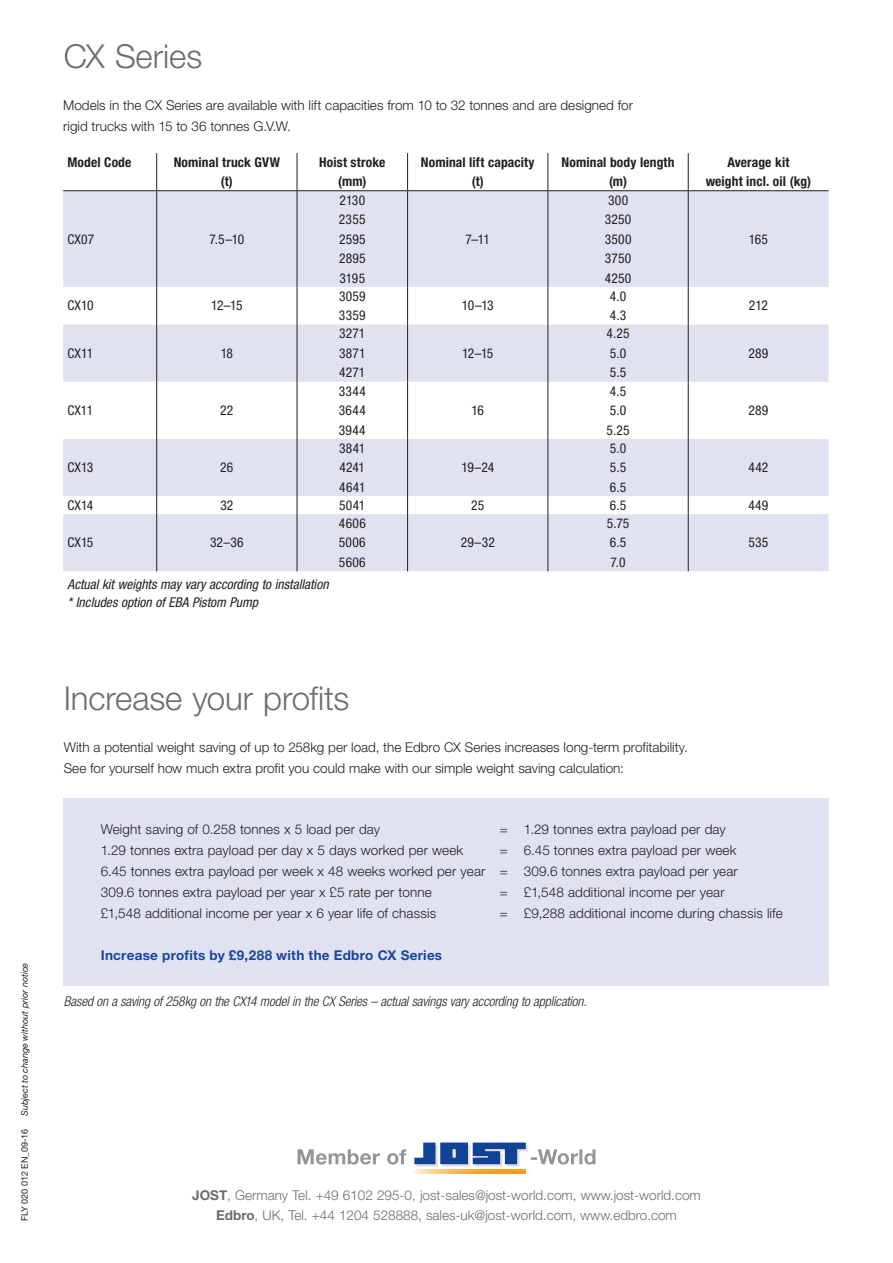
<style>
.page{position:relative;width:893px;height:1263px;background:#fff}
.page>*{position:absolute;margin:0;border:0;box-sizing:border-box;transform-origin:0 0}
.t1{font:300 33px "Helvetica Neue LT";letter-spacing:-.005em;color:#6c6d70}
.t2{font:300 13.5px/21px "Helvetica Neue LT Pro";color:#231f20}
.t3{font:condensed 13.5px/19.5px "Helvetica Neue LT Pro";letter-spacing:.01em;color:#231f20;text-align:justify}
.t4{font:300 13.5px "Helvetica Neue LT Pro";color:#6c6d70}
.t5{font:700 condensed 13.5px/19.5px "Helvetica Neue LT Pro";letter-spacing:.01em;color:#231f20;text-align:center}
.t6{font:italic 300 condensed 13.5px "Helvetica Neue LT Pro";letter-spacing:-.01em;color:#231f20}
.t7{font:italic condensed 13.5px/18px "Helvetica Neue LT Pro";color:#231f20}
.t8{font:700 13.5px "Helvetica Neue LT Pro";letter-spacing:.02em;color:#18469d}
.t9{font:italic 9px "Helvetica Neue LT Pro";letter-spacing:-.005em;color:#231f20}
.t10{font:9px "Helvetica Neue LT Pro";color:#231f20}
.s1{font-weight:700}
</style>
<div class="page">
<svg style="left:414px;top:1169px;width:112px;height:5px"></svg>
<svg style="left:298px;top:1149px;width:108px;height:15px"></svg>
<svg style="left:414px;top:1142px;width:181px;height:24px"></svg>
<div style="left:63px;top:798px;width:765px;height:187px;background:#e0e2f1"></div>
<svg style="left:63px;top:191px;width:765px;height:380px;fill:#e0e2f1"></svg>
<hr style="left:156px;top:191px;width:1px;height:96px;background:#231f20">
<hr style="left:297px;top:191px;width:1px;height:96px;background:#231f20">
<hr style="left:407px;top:191px;width:1px;height:96px;background:#231f20">
<hr style="left:156px;top:287px;width:1px;height:37px;background:#231f20">
<hr style="left:297px;top:287px;width:1px;height:37px;background:#231f20">
<hr style="left:407px;top:287px;width:1px;height:37px;background:#231f20">
<hr style="left:156px;top:325px;width:1px;height:57px;background:#231f20">
<hr style="left:297px;top:325px;width:1px;height:57px;background:#231f20">
<hr style="left:407px;top:325px;width:1px;height:57px;background:#231f20">
<hr style="left:156px;top:382px;width:1px;height:57px;background:#231f20">
<hr style="left:297px;top:382px;width:1px;height:57px;background:#231f20">
<hr style="left:407px;top:382px;width:1px;height:57px;background:#231f20">
<hr style="left:156px;top:439px;width:1px;height:57px;background:#231f20">
<hr style="left:297px;top:439px;width:1px;height:57px;background:#231f20">
<hr style="left:407px;top:439px;width:1px;height:57px;background:#231f20">
<svg style="left:156px;top:496px;width:1px;height:18px"></svg>
<svg style="left:297px;top:496px;width:1px;height:18px"></svg>
<svg style="left:407px;top:496px;width:1px;height:18px"></svg>
<hr style="left:156px;top:514px;width:1px;height:57px;background:#231f20">
<hr style="left:297px;top:514px;width:1px;height:57px;background:#231f20">
<hr style="left:407px;top:514px;width:1px;height:57px;background:#231f20">
<hr style="left:156px;top:153px;width:1px;height:37px;background:#231f20">
<hr style="left:297px;top:153px;width:1px;height:37px;background:#231f20">
<hr style="left:407px;top:153px;width:1px;height:37px;background:#231f20">
<hr style="left:63px;top:190px;width:94px;height:1px;background:#231f20">
<hr style="left:157px;top:190px;width:140px;height:1px;background:#231f20">
<hr style="left:297px;top:190px;width:111px;height:1px;background:#231f20">
<hr style="left:408px;top:190px;width:140px;height:1px;background:#231f20">
<hr style="left:548px;top:190px;width:140px;height:1px;background:#231f20">
<hr style="left:688px;top:190px;width:140px;height:1px;background:#231f20">
<hr style="left:547px;top:153px;width:1px;height:37px;background:#231f20">
<hr style="left:688px;top:153px;width:1px;height:37px;background:#231f20">
<hr style="left:547px;top:191px;width:1px;height:96px;background:#231f20">
<hr style="left:688px;top:191px;width:1px;height:96px;background:#231f20">
<hr style="left:547px;top:287px;width:1px;height:37px;background:#231f20">
<hr style="left:688px;top:287px;width:1px;height:37px;background:#231f20">
<hr style="left:547px;top:325px;width:1px;height:57px;background:#231f20">
<hr style="left:688px;top:325px;width:1px;height:57px;background:#231f20">
<hr style="left:547px;top:382px;width:1px;height:57px;background:#231f20">
<hr style="left:688px;top:382px;width:1px;height:57px;background:#231f20">
<hr style="left:547px;top:439px;width:1px;height:57px;background:#231f20">
<hr style="left:688px;top:439px;width:1px;height:57px;background:#231f20">
<svg style="left:547px;top:496px;width:1px;height:18px"></svg>
<svg style="left:688px;top:496px;width:1px;height:18px"></svg>
<hr style="left:547px;top:514px;width:1px;height:57px;background:#231f20">
<hr style="left:688px;top:514px;width:1px;height:57px;background:#231f20">
<p class="t9" style="left:19px;top:1116px;width:155px;rotate:-90deg">Subject to change without prior notice</p>
<p class="t10" style="left:19px;top:1221px;width:94px;rotate:-90deg">FLY 020 012 EN_09-16</p>
<h1 class="t1" style="left:64px;top:37px;width:140px">CX Series</h1>
<p class="t2" style="left:63px;top:95px;width:571px">Models in the CX Series are available with lift capacities from 10 to 32 tonnes and are designed for rigid trucks with 15 to 36 tonnes G.V.W.</p>
<p class="t5" style="left:67px;top:152px;width:66px">Model Code</p>
<p class="t5" style="left:174px;top:152px;width:108px">Nominal truck GVW (t)</p>
<p class="t5" style="left:319px;top:152px;width:68px">Hoist stroke (mm)</p>
<p class="t5" style="left:421px;top:152px;width:115px">Nominal lift capacity (t)</p>
<p class="t5" style="left:562px;top:152px;width:114px">Nominal body length (m)</p>
<p class="t5" style="left:706px;top:152px;width:107px">Average kit<br>weight incl. oil (kg)</p>
<p class="t3" style="left:67px;top:229px;width:28px">CX07</p>
<p class="t3" style="left:210px;top:229px;width:36px">7.5–10</p>
<p class="t3" style="left:339px;top:190px;width:28px">2130<br>2355<br>2595<br>2895<br>3195</p>
<p class="t3" style="left:465px;top:229px;width:26px">7–11</p>
<p class="t3" style="left:605px;top:190px;width:28px;text-align:left">300<br>3250<br>3500<br>3750<br>4250</p>
<p class="t3" style="left:749px;top:229px;width:21px">165</p>
<p class="t3" style="left:67px;top:296px;width:28px">CX10</p>
<p class="t3" style="left:211px;top:296px;width:33px">12–15</p>
<p class="t3" style="left:339px;top:286px;width:28px">3059<br>3359</p>
<p class="t3" style="left:462px;top:296px;width:33px">10–13</p>
<p class="t3" style="left:610px;top:286px;width:18px">4.0<br>4.3</p>
<p class="t3" style="left:749px;top:296px;width:20px">212</p>
<p class="t3" style="left:67px;top:343px;width:27px">CX11</p>
<p class="t3" style="left:221px;top:343px;width:14px">18</p>
<p class="t3" style="left:339px;top:324px;width:28px">3271<br>3871<br>4271</p>
<p class="t3" style="left:607px;top:324px;width:25px;text-align:left">4.25<br>5.0<br>5.5</p>
<p class="t3" style="left:462px;top:343px;width:33px">12–15</p>
<p class="t3" style="left:748px;top:343px;width:21px">289</p>
<p class="t3" style="left:67px;top:400px;width:27px">CX11</p>
<p class="t3" style="left:220px;top:400px;width:15px">22</p>
<p class="t3" style="left:67px;top:457px;width:27px">CX13</p>
<p class="t3" style="left:220px;top:457px;width:15px">26</p>
<p class="t3" style="left:339px;top:381px;width:29px">3344<br>3644<br>3944</p>
<p class="t3" style="left:339px;top:438px;width:28px">3841<br>4241<br>4641</p>
<p class="t3" style="left:471px;top:400px;width:14px">16</p>
<p class="t3" style="left:461px;top:457px;width:34px">19–24</p>
<p class="t3" style="left:606px;top:381px;width:25px;text-align:left">4.5<br>5.0<br>5.25</p>
<p class="t3" style="left:610px;top:438px;width:18px">5.0<br>5.5<br>6.5</p>
<p class="t3" style="left:748px;top:400px;width:21px">289</p>
<p class="t3" style="left:748px;top:457px;width:21px">442</p>
<p class="t3" style="left:67px;top:495px;width:28px">CX14</p>
<p class="t3" style="left:220px;top:495px;width:15px">32</p>
<p class="t3" style="left:339px;top:495px;width:28px">5041</p>
<p class="t3" style="left:471px;top:495px;width:15px">25</p>
<p class="t3" style="left:610px;top:495px;width:18px">6.5</p>
<p class="t3" style="left:748px;top:495px;width:22px">449</p>
<p class="t3" style="left:67px;top:533px;width:27px">CX15</p>
<p class="t3" style="left:210px;top:533px;width:35px">32–36</p>
<p class="t3" style="left:339px;top:513px;width:28px">4606<br>5006<br>5606</p>
<p class="t3" style="left:607px;top:513px;width:24px;text-align:left">5.75<br>6.5<br>7.0</p>
<p class="t3" style="left:461px;top:533px;width:36px">29–32</p>
<p class="t3" style="left:748px;top:533px;width:22px">535</p>
<p class="t7" style="left:67px;top:576px;width:263px">Actual kit weights may vary according to installation * Includes option of EBA Pistom Pump</p>
<h1 class="t1" style="left:64px;top:678px;width:287px">Increase your profits</h1>
<p class="t2" style="left:64px;top:736px;width:626px">With a potential weight saving of up to 258kg per load, the Edbro CX Series increases long-term profitability.<br>See for yourself how much extra profit you could make with our simple weight saving calculation:</p>
<p class="t2" style="left:101px;top:818px;width:281px">Weight saving of 0.258 tonnes x 5 load per day</p>
<p class="t2" style="left:500px;top:818px;width:227px">= 1.29 tonnes extra payload per day</p>
<p class="t2" style="left:101px;top:839px;width:364px">1.29 tonnes extra payload per day x 5 days worked per week</p>
<p class="t2" style="left:101px;top:839px;width:639px;text-align:justify;text-indent:399px">= 6.45 tonnes extra payload per week 6.45 tonnes extra payload per week x 48 weeks worked per year = 309.6 tonnes extra payload per year 309.6 tonnes extra payload per year x £5 rate per tonne</p>
<p class="t2" style="left:500px;top:881px;width:226px">= £1,548 additional income per year</p>
<p class="t2" style="left:101px;top:902px;width:337px">£1,548 additional income per year x 6 year life of chassis</p>
<p class="t2" style="left:500px;top:902px;width:284px">= £9,288 additional income during chassis life</p>
<p class="t8" style="left:101px;top:946px;width:343px">Increase profits by £9,288 with the Edbro CX Series</p>
<p class="t6" style="left:64px;top:993px;width:524px">Based on a saving of 258kg on the CX14 model in the CX Series – actual savings vary according to application.</p>
<p class="t4" style="left:192px;top:1187px;width:510px"><span class="s1">JOST</span>, Germany Tel. +49 6102 295-0, jost-sales@jost-world.com, www.jost-world.com</p>
<p class="t4" style="left:216px;top:1207px;width:462px"><span class="s1">Edbro</span>, UK, Tel. +44 1204 528888, sales-uk@jost-world.com, www.edbro.com</p>
</div>
